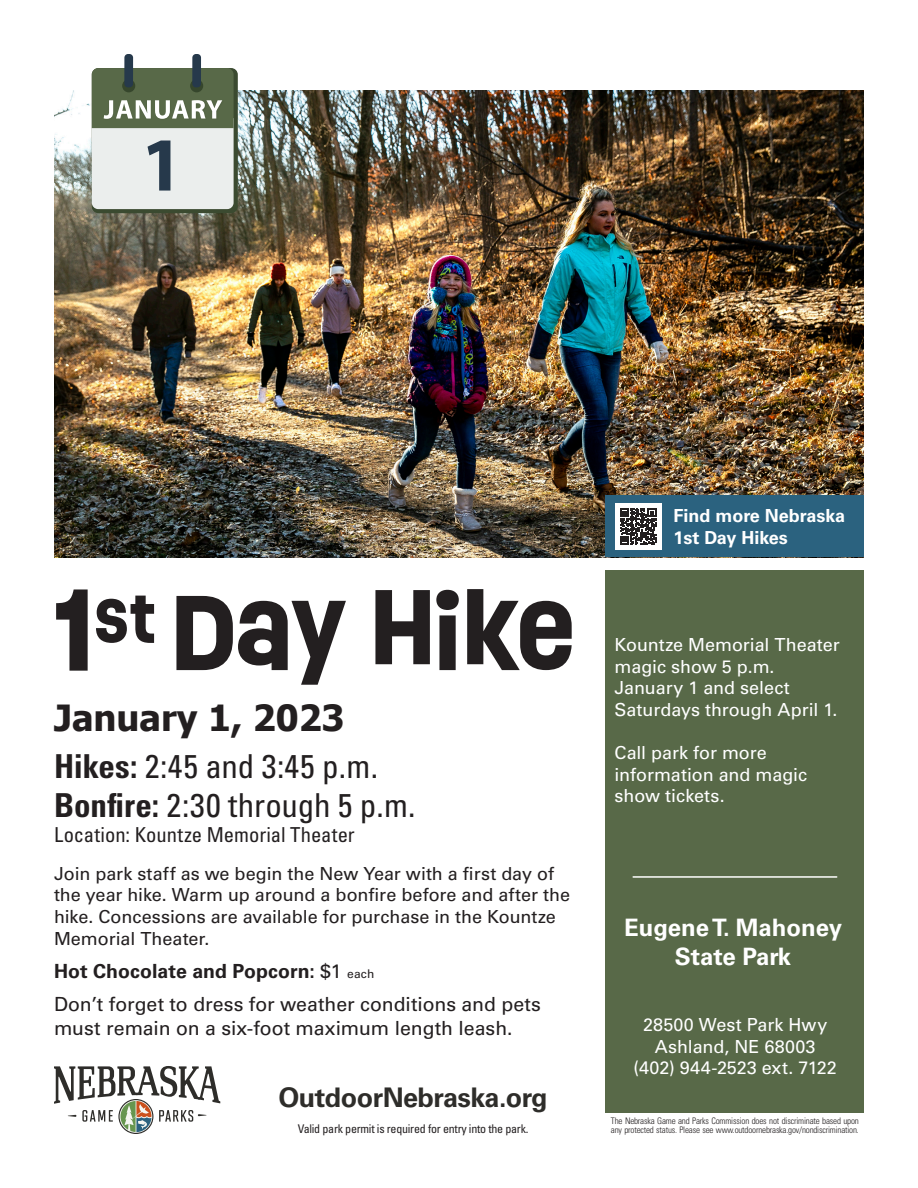
<style>
.page{position:relative;width:918px;height:1188px;background:#fff}
.page>*{position:absolute;margin:0;border:0;box-sizing:border-box;transform-origin:0 0}
.t1{font:700 97.5px "Ruddy";letter-spacing:-.02em;color:#231f20}
.t2{font:700 36px "Tahoma";color:#231f20}
.t3{font:condensed 33px "Univers LT Std";letter-spacing:-.005em;color:#231f20}
.t4{font:700 27px "Univers LT Std";letter-spacing:-.02em;color:#2e2d2a}
.t5{font:700 24px/28.8px "Univers LT Std";color:#fff;text-align:center}
.t6{font:condensed 20.7px "Univers LT Std";color:#231f20}
.t7{font:19.5px/24px "Univers LT Std";color:#231f20}
.t8{font:700 19.5px "Univers LT Std";letter-spacing:.005em;color:#231f20}
.t9{font:18px/21.6px "Univers LT Std";letter-spacing:-.005em;color:#fff}
.t10{font:18px/21.6px "Univers LT Std";letter-spacing:-.005em;color:#231f20}
.t11{font:700 18px "Univers LT Std";color:#fff}
.t12{font:condensed 12px "Univers LT Std";letter-spacing:-.02em;color:#231f20}
.t13{font:300 condensed 9px/9px "Univers LT Std";letter-spacing:-.02em;color:#231f20}
.s1{font-size:106.8px}
.s2{font-weight:700}
.s3{font-weight:400}
.s4{font-weight:400;font-size:12px}
</style>
<div class="page">
<img style="left:54px;top:91px;width:810px;height:466px">
<svg style="left:54px;top:1066px;width:166px;height:68px"></svg>
<div style="left:606px;top:570px;width:258px;height:543px;background:#586948"></div>
<hr style="left:633px;top:876px;width:204px;height:2px;background:#fff">
<div style="left:192px;top:54px;width:9px;height:33px;background:#26394b;border-radius:4px"></div>
<div style="left:124px;top:54px;width:9px;height:33px;background:#26394b;border-radius:4px"></div>
<svg style="left:92px;top:68px;width:146px;height:145px"></svg>
<div style="left:606px;top:496px;width:258px;height:61px;background:#2b627f"></div>
<div style="left:615px;top:503px;width:46px;height:47px;background:#fff"></div>
<svg style="left:620px;top:508px;width:36px;height:37px"></svg>
<p class="t1" style="left:54px;top:558px;width:523px"><span class="s1">1</span><sup>ST</sup> DAY HIKE</p>
<p class="t2" style="left:54px;top:693px;width:292px">January 1, 2023</p>
<p class="t3" style="left:54px;top:745px;width:326px"><span class="s2">Hikes:</span> 2:45 and 3:45 p.m.</p>
<p class="t3" style="left:54px;top:785px;width:363px"><span class="s2">Bonfire:</span> 2:30 through 5 p.m.</p>
<p class="t6" style="left:54px;top:822px;width:302px">Location: Kountze Memorial Theater</p>
<p class="t10" style="left:54px;top:863px;width:518px">Join park staff as we begin the New Year with a first day of the year hike. Warm up around a bonfire before and after the hike. Concessions are available for purchase in the Kountze Memorial Theater.</p>
<p class="t8" style="left:54px;top:959px;width:322px">Hot Chocolate and Popcorn: <span class="s3">$1</span> <span class="s4">each</span></p>
<p class="t7" style="left:54px;top:992px;width:489px">Don’t forget to dress for weather conditions and pets must remain on a six-foot maximum length leash.</p>
<p class="t4" style="left:278px;top:1081px;width:271px">OutdoorNebraska.org</p>
<p class="t11" style="left:673px;top:505px;width:173px">Find more Nebraska</p>
<p class="t11" style="left:673px;top:527px;width:116px">1st Day Hikes</p>
<p class="t9" style="left:615px;top:634px;width:227px">Kountze Memorial Theater magic show 5 p.m.<br>January 1 and select<br>Saturdays through April 1.</p>
<p class="t9" style="left:615px;top:742px;width:194px">Call park for more information and magic show tickets.</p>
<p class="t5" style="left:624px;top:913px;width:219px">Eugene T. Mahoney<br>State Park</p>
<p class="t9" style="left:643px;top:1014px;width:186px">28500 West Park Hwy</p>
<p class="t9" style="left:655px;top:1036px;width:162px">Ashland, NE 68003</p>
<p class="t9" style="left:634px;top:1057px;width:205px">(402) 944-2523 ext. 7122</p>
<p class="t12" style="left:298px;top:1121px;width:232px">Valid park permit is required for entry into the park.</p>
<p class="t13" style="left:611px;top:1116px;width:250px">The Nebraska Game and Parks Commission does not discriminate based upon any protected status. Please see www.outdoornebraska.gov/nondiscrimination.</p>
</div>
